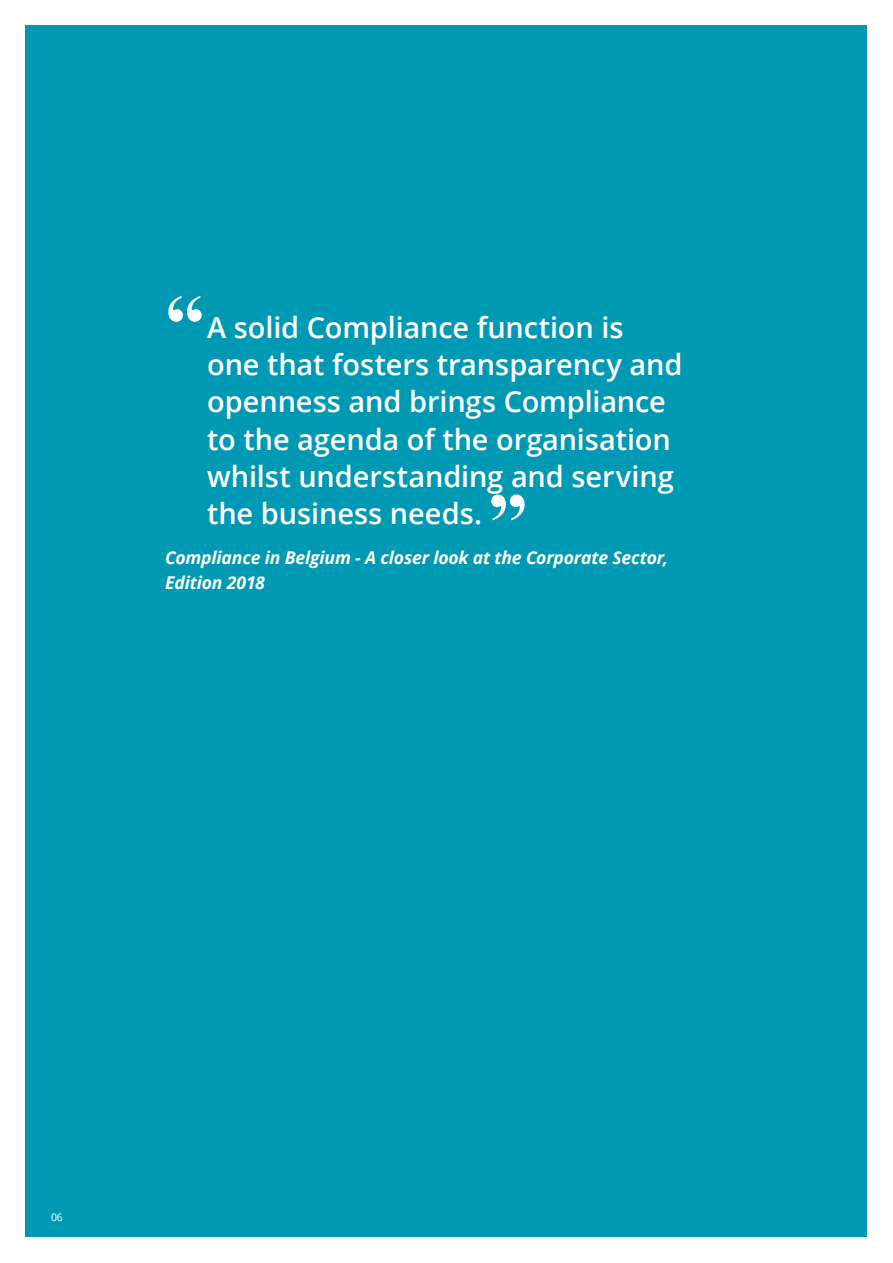
<style>
.page{position:relative;width:893px;height:1263px;background:#fff}
.page>*{position:absolute;margin:0;border:0;box-sizing:border-box;transform-origin:0 0}
.t1{font:700 79.5px "Times New Roman";color:#fff}
.t2{font:600 28.95px/37.3px "Open Sans";letter-spacing:-.005em;color:#fff}
.t3{font:italic 700 17.55px "Open Sans";letter-spacing:-.015em;color:#fff}
.t4{font:10.5px "Open Sans";color:#fff}
</style>
<div class="page">
<div style="left:26px;top:26px;width:841px;height:1211px;background:#0099b3"></div>
<h1 class="t1" style="left:165px;top:268px;width:41px">“</h1>
<p class="t2" style="left:207px;top:308px;width:477px">A solid Compliance function is one that fosters transparency and openness and brings Compliance to the agenda of the organisation whilst understanding and serving the business needs.</p>
<p class="t3" style="left:165px;top:545px;width:505px">Compliance in Belgium - A closer look at the Corporate Sector,</p>
<h1 class="t1" style="left:488px;top:467px;width:41px">”</h1>
<p class="t3" style="left:165px;top:570px;width:101px">Edition 2018</p>
<p class="t4" style="left:51px;top:1210px;width:13px">06</p>
</div>
